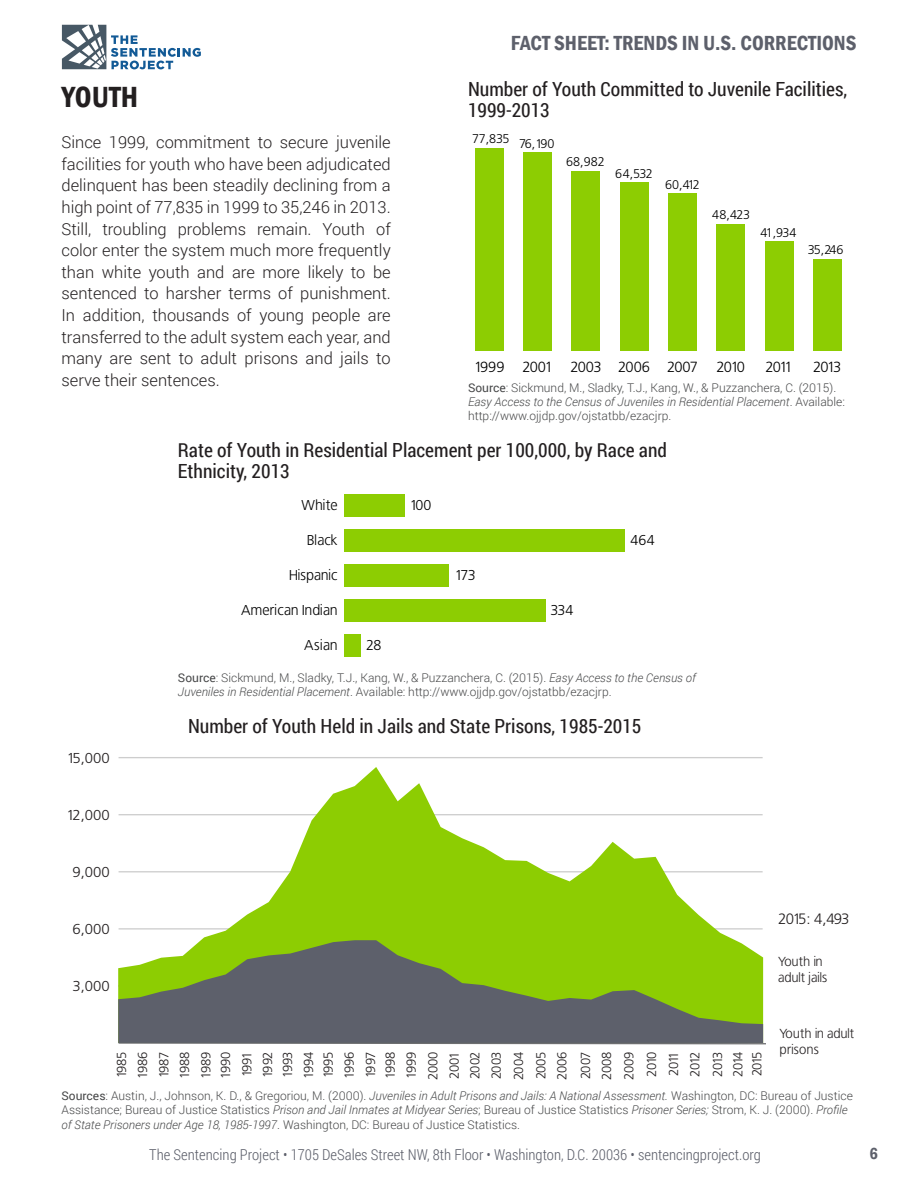
<style>
.page{position:relative;width:918px;height:1188px;background:#fff}
.page>*{position:absolute;margin:0;border:0;box-sizing:border-box;transform-origin:0 0}
.Heading_1{font:600 condensed 30px "Franklin Gothic";color:#231f20}
.t1{font:600 condensed 21px "Franklin Gothic";color:#5d606b}
.Heading_3{font:19.5px/21px "Roboto Condensed";color:#231f20}
.t2{font:300 16.5px/21.6px "Roboto";color:#231f20;text-align:justify}
.t3{font:600 condensed 16.5px "Franklin Gothic";color:#5d606b}
.t4{font:300 15px "Roboto Condensed";color:#5d606b}
.t5{font:15px "Bastardus Sans";letter-spacing:-.075em;color:#231f20}
.t6{font:14.7px "Bastardus Sans";letter-spacing:-.055em;color:#000}
.t7{font:14.4px "Bastardus Sans";color:#231f20;scale:1.04 1}
.t8{font:14.25px "Bastardus Sans";color:#000}
.t9{font:13.05px/20.7px "Bastardus Sans";letter-spacing:-.04em;color:#231f20;text-align:justify}
.t10{font:13.05px/15.6px "Bastardus Sans";color:#231f20}
.t11{font:13.05px/22.2px "Bastardus Sans";letter-spacing:-.095em;color:#231f20}
.t12{font:12.6px "Bastardus Sans";letter-spacing:-.04em;color:#000}
.Source{font:300 12px/14.4px "Roboto";color:#464748}
.s1{font-weight:400}
.s2{font-style:italic}
</style>
<div class="page">
<svg style="left:62px;top:25px;width:139px;height:44px"></svg>
<div style="left:344px;top:494px;width:61px;height:23px;background:#8dcd02"></div>
<div style="left:344px;top:529px;width:281px;height:23px;background:#8dcd02"></div>
<div style="left:344px;top:564px;width:105px;height:23px;background:#8dcd02"></div>
<div style="left:344px;top:599px;width:202px;height:23px;background:#8dcd02"></div>
<div style="left:344px;top:634px;width:17px;height:23px;background:#8dcd02"></div>
<div style="left:475px;top:148px;width:29px;height:203px;background:#8dcd02"></div>
<div style="left:523px;top:152px;width:29px;height:199px;background:#8dcd02"></div>
<div style="left:571px;top:171px;width:29px;height:180px;background:#8dcd02"></div>
<div style="left:620px;top:183px;width:29px;height:168px;background:#8dcd02"></div>
<div style="left:668px;top:193px;width:29px;height:158px;background:#8dcd02"></div>
<div style="left:716px;top:225px;width:29px;height:126px;background:#8dcd02"></div>
<div style="left:765px;top:242px;width:28px;height:109px;background:#8dcd02"></div>
<div style="left:813px;top:259px;width:29px;height:92px;background:#8dcd02"></div>
<svg style="left:118px;top:1042px;width:648px;height:3px"></svg>
<hr style="left:119px;top:757px;width:644px;height:1px;background:#cdcdcd">
<svg style="left:118px;top:767px;width:645px;height:173px"></svg>
<svg style="left:118px;top:940px;width:645px;height:103px;background:#738e46"></svg>
<p class="Heading_1" style="left:62px;top:76px;width:78px">YOUTH</p>
<p class="t2" style="left:62px;top:131px;width:331px">Since 1999, commitment to secure juvenile facilities for youth who have been adjudicated delinquent has been steadily declining from a high point of 77,835 in 1999 to 35,246 in 2013.<br>Still, troubling problems remain. Youth of color enter the system much more frequently than white youth and are more likely to be sentenced to harsher terms of punishment.<br>In addition, thousands of young people are transferred to the adult system each year, and many are sent to adult prisons and jails to serve their sentences.</p>
<h2 class="t1" style="left:511px;top:29px;width:347px">FACT SHEET: TRENDS IN U.S. CORRECTIONS</h2>
<p class="Heading_3" style="left:468px;top:78px;width:381px">Number of Youth Committed to Juvenile Facilities,<br>1999-2013</p>
<p class="t12" style="left:472px;top:131px;width:39px">77,835</p>
<p class="t12" style="left:519px;top:136px;width:37px">76,190</p>
<p class="t12" style="left:566px;top:154px;width:40px">68,982</p>
<p class="t12" style="left:615px;top:166px;width:39px">64,532</p>
<p class="t12" style="left:665px;top:177px;width:36px">60,412</p>
<p class="t12" style="left:712px;top:208px;width:39px">48,423</p>
<p class="t12" style="left:761px;top:225px;width:37px">41,934</p>
<p class="t12" style="left:808px;top:242px;width:37px">35,246</p>
<p class="t6" style="left:474px;top:358px;width:225px">1999 2001 2003 2006 2007</p>
<p class="t6" style="left:717px;top:358px;width:30px">2010</p>
<p class="t6" style="left:765px;top:358px;width:29px">2011</p>
<p class="t6" style="left:813px;top:358px;width:30px">2013</p>
<p class="Source" style="left:468px;top:380px;width:378px"><span class="s1">Source</span>: Sickmund, M., Sladky, T.J., Kang, W., &amp; Puzzanchera, C. (2015).<br><span class="s2">Easy Access to the Census of Juveniles in Residential Placement</span>. Available: http://www.ojjdp.gov/ojstatbb/ezacjrp.</p>
<p class="Heading_3" style="left:178px;top:439px;width:491px">Rate of Youth in Residential Placement per 100,000, by Race and<br>Ethnicity, 2013</p>
<p class="t8" style="left:301px;top:497px;width:38px">White</p>
<p class="t8" style="left:410px;top:496px;width:23px">100</p>
<p class="t8" style="left:307px;top:532px;width:32px">Black</p>
<p class="t8" style="left:631px;top:532px;width:26px">464</p>
<p class="t8" style="left:289px;top:567px;width:50px">Hispanic</p>
<p class="t8" style="left:455px;top:567px;width:22px">173</p>
<p class="t8" style="left:241px;top:602px;width:98px">American Indian</p>
<p class="t8" style="left:551px;top:602px;width:24px">334</p>
<p class="t8" style="left:304px;top:637px;width:35px">Asian</p>
<p class="t8" style="left:366px;top:637px;width:17px">28</p>
<p class="Source" style="left:178px;top:670px;width:519px"><span class="s1">Source</span>: Sickmund, M., Sladky, T.J., Kang, W., &amp; Puzzanchera, C. (2015). <span class="s2">Easy Access to the Census of<br>Juveniles in Residential Placement</span>. Available: http://www.ojjdp.gov/ojstatbb/ezacjrp.</p>
<p class="t7" style="left:67px;top:750px;width:43px">15,000</p>
<p class="t7" style="left:66px;top:807px;width:43px">12,000</p>
<p class="Heading_3" style="left:188px;top:715px;width:455px">Number of Youth Held in Jails and State Prisons, 1985-2015</p>
<p class="t7" style="left:72px;top:864px;width:37px">9,000</p>
<p class="t7" style="left:72px;top:921px;width:37px">6,000</p>
<p class="t7" style="left:72px;top:978px;width:37px">3,000</p>
<p class="t9" style="left:401px;top:1079px;width:29px;rotate:-90deg">1999</p>
<p class="t9" style="left:728px;top:1077px;width:27px;rotate:-90deg">2014</p>
<p class="t9" style="left:111px;top:1079px;width:29px;line-height:21.1px;rotate:-90deg">1985<br>1986<br>1987<br>1988<br>1989</p>
<p class="t9" style="left:215px;top:1079px;width:29px;rotate:-90deg">1990<br>1991<br>1992<br>1993<br>1994<br>1995<br>1996<br>1997</p>
<p class="t9" style="left:380px;top:1079px;width:29px;rotate:-90deg">1998</p>
<p class="t9" style="left:422px;top:1080px;width:30px;line-height:21.6px;rotate:-90deg">2000<br>2001<br>2002<br>2003<br>2004<br>2005</p>
<p class="t9" style="left:550px;top:1080px;width:30px;line-height:23.5px;rotate:-90deg">2006<br>2007</p>
<p class="t10" style="left:596px;top:1080px;width:30px;line-height:22.2px;rotate:-90deg">2008<br>2009</p>
<p class="t11" style="left:684px;top:1077px;width:27px;line-height:22.6px;rotate:-90deg">2012<br>2013</p>
<p class="t11" style="left:640px;top:1077px;width:27px;rotate:-90deg">2010<br>2011</p>
<p class="t9" style="left:747px;top:1076px;width:26px;rotate:-90deg">2015</p>
<p class="t5" style="left:778px;top:910px;width:73px">2015: 4,493</p>
<p class="t10" style="left:778px;top:954px;width:51px">Youth in adult jails</p>
<p class="t10" style="left:779px;top:1026px;width:76px">Youth in adult prisons</p>
<p class="Source" style="left:62px;top:1088px;width:793px"><span class="s1">Sources</span>: Austin, J., Johnson, K. D., &amp; Gregoriou, M. (2000). <span class="s2">Juveniles in Adult Prisons and Jails: A National Assessment.</span> Washington, DC: Bureau of Justice<br>Assistance; Bureau of Justice Statistics <span class="s2">Prison and Jail Inmates at Midyear Series</span>; Bureau of Justice Statistics <span class="s2">Prisoner Series;</span> Strom, K. J. (2000). <span class="s2">Profile of State Prisoners under Age 18, 1985-1997</span>. Washington, DC: Bureau of Justice Statistics.</p>
<p class="t4" style="left:149px;top:1144px;width:613px">The Sentencing Project • 1705 DeSales Street NW, 8th Floor • Washington, D.C. 20036 • sentencingproject.org</p>
<h3 class="t3" style="left:870px;top:1143px;width:10px">6</h3>
</div>
